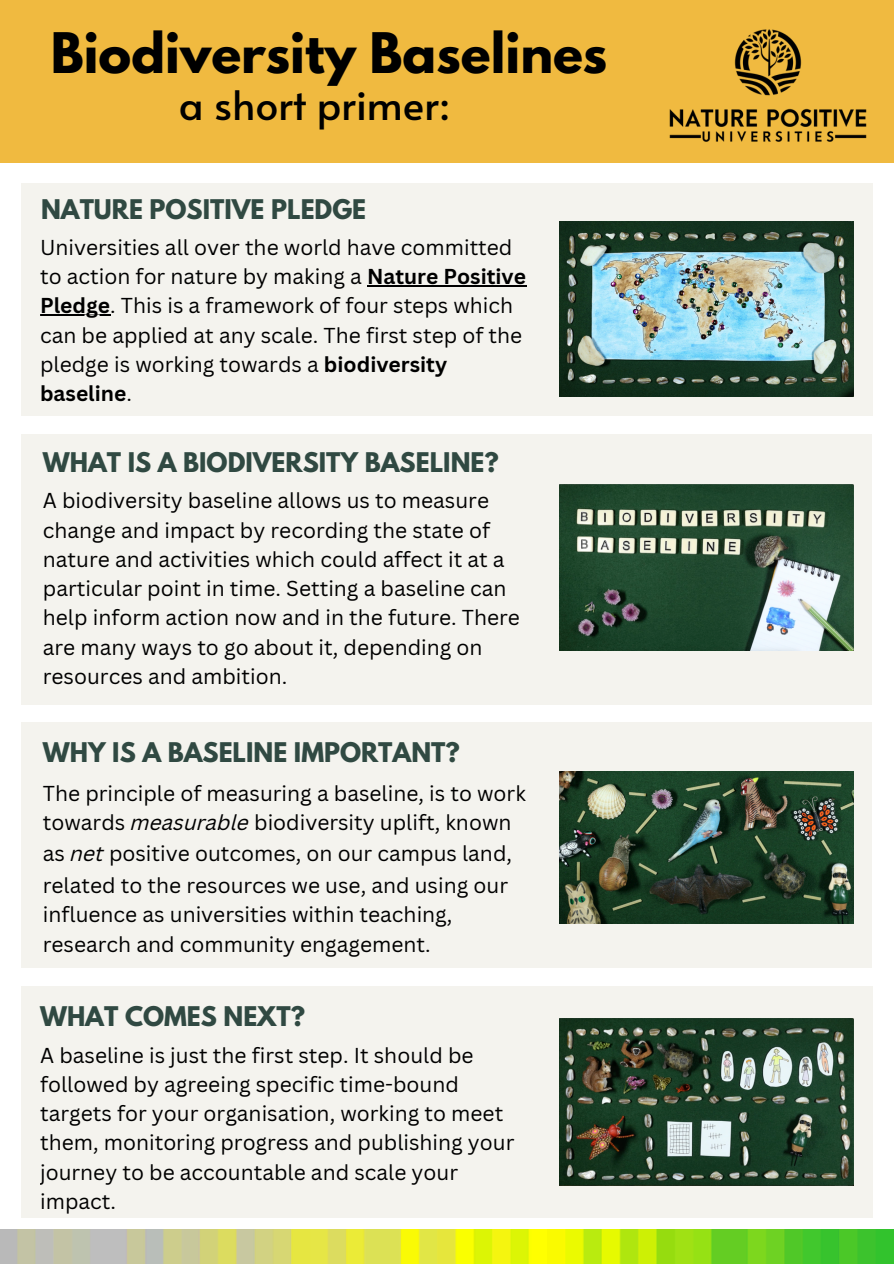
<style>
.page{position:relative;width:894px;height:1264px;background:#fff}
.page>*{position:absolute;margin:0;border:0;box-sizing:border-box;transform-origin:0 0}
.t1{font:700 49.5px "League Spartan";color:#000}
.t2{font:40.5px "Alata";color:#000}
.t3{font:700 24px "League Spartan";color:#304942}
.t4{font:21px/29.2px "Canva Sans";color:#000}
.s1{font-weight:700}
.s2{font-style:italic}
</style>
<div class="page">
<img style="left:0;top:1229px;width:893px;height:34px">
<div style="left:21px;top:433px;width:850px;height:271px;background:#f4f3ee"></div>
<div style="left:21px;top:183px;width:851px;height:232px;background:#f4f3ee"></div>
<hr style="left:367px;top:285px;width:159px;height:1px;background:#000">
<hr style="left:40px;top:314px;width:70px;height:2px;background:#000">
<div style="left:21px;top:722px;width:850px;height:245px;background:#f4f3ee"></div>
<div style="left:0;top:0;width:893px;height:162px;background:#f0ba40"></div>
<div style="left:21px;top:986px;width:851px;height:231px;background:#f4f3ee"></div>
<img style="left:559px;top:222px;width:294px;height:174px">
<img style="left:559px;top:771px;width:294px;height:152px">
<img style="left:559px;top:1018px;width:294px;height:166px">
<img style="left:559px;top:484px;width:294px;height:166px">
<img style="left:669px;top:29px;width:198px;height:113px">
<p class="t1" style="left:51px;top:28px;width:558px">Biodiversity Baselines</p>
<p class="t2" style="left:179px;top:76px;width:273px">a short primer:</p>
<p class="t3" style="left:41px;top:197px;width:326px">NATURE POSITIVE PLEDGE</p>
<p class="t4" style="left:40px;top:232px;width:487px">Universities all over the world have committed to action for nature by making a <span class="s1">Nature Positive</span></p>
<h3 class="t4" style="left:40px;top:291px;width:483px"><span class="s1">Pledge</span>. This is a framework of four steps which can be applied at any scale. The first step of the pledge is working towards a <span class="s1">biodiversity baseline</span>.</h3>
<h3 class="t3" style="left:43px;top:450px;width:457px">WHAT IS A BIODIVERSITY BASELINE?</h3>
<h2 class="t4" style="left:43px;top:485px;width:478px">A biodiversity baseline allows us to measure change and impact by recording the state of nature and activities which could affect it at a particular point in time. Setting a baseline can help inform action now and in the future. There are many ways to go about it, depending on resources and ambition.</h2>
<p class="t3" style="left:43px;top:740px;width:418px">WHY IS A BASELINE IMPORTANT?</p>
<p class="t4" style="left:43px;top:778px;width:484px">The principle of measuring a baseline, is to work towards <span class="s2">measurable</span> biodiversity uplift, known</p>
<p class="t4" style="left:43px;top:837px;width:470px;line-height:31.5px">as <span class="s2">net</span> positive outcomes, on our campus land, related to the resources we use, and using our</p>
<p class="t4" style="left:43px;top:899px;width:411px">influence as universities within teaching, research and community engagement.</p>
<p class="t3" style="left:40px;top:1004px;width:266px">WHAT COMES NEXT?</p>
<p class="t4" style="left:40px;top:1039px;width:475px">A baseline is just the first step. It should be followed by agreeing specific time-bound targets for your organisation, working to meet them, monitoring progress and publishing your journey to be accountable and scale your impact.</p>
</div>
